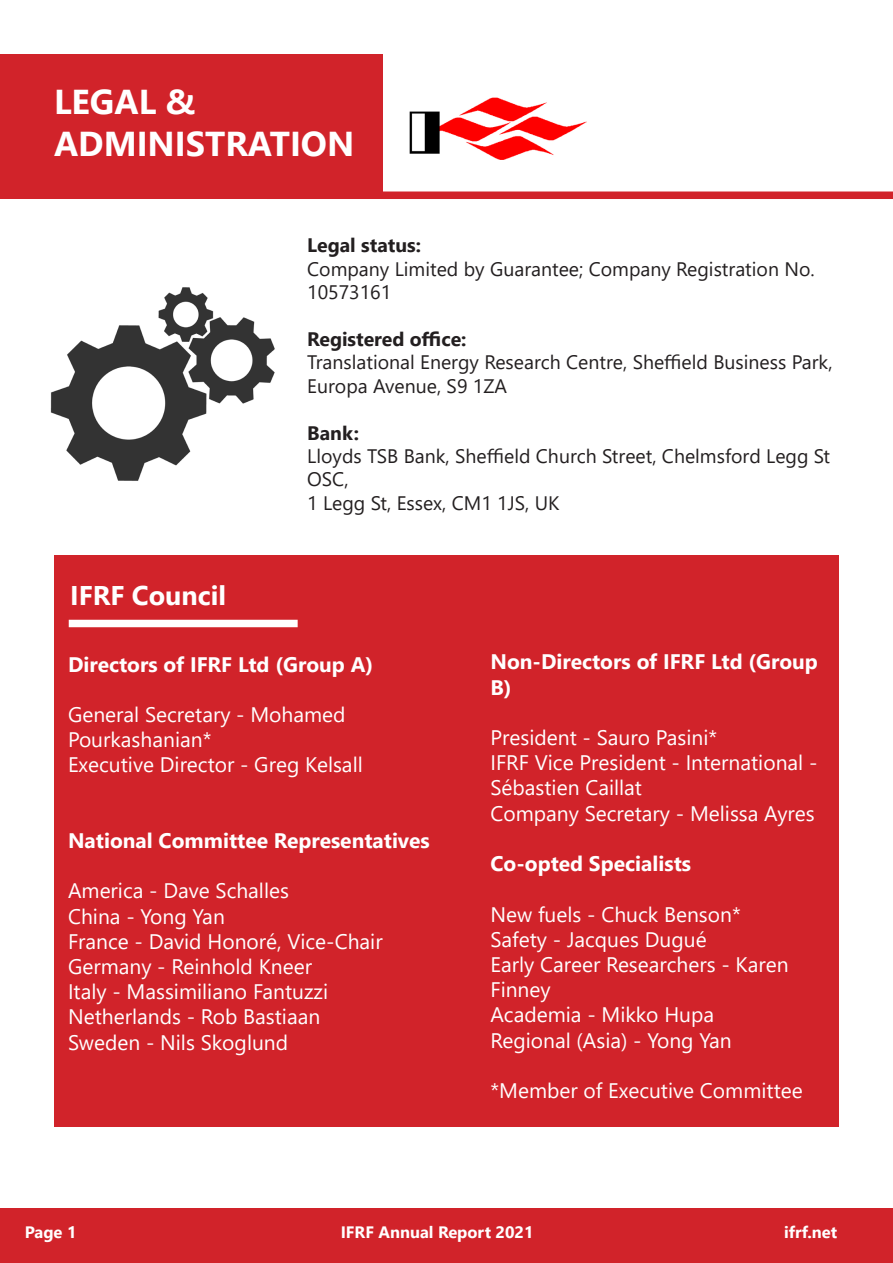
<style>
.page{position:relative;width:893px;height:1263px;background:#fff}
.page>*{position:absolute;margin:0;border:0;box-sizing:border-box;transform-origin:0 0}
.t1{font:700 34.5px "Segoe UI";color:#fff}
.t2{font:700 27px "Segoe UI";color:#fff}
.t3{font:21px/25.2px "Segoe UI";color:#fff}
.t4{font:700 21px/25.2px "Segoe UI";color:#fff}
.t5{font:19.5px/23.4px "Segoe UI";color:#231f20}
.t6{font:700 19.5px "Segoe UI";color:#231f20}
.t7{font:700 16.5px "Segoe UI";color:#fff}
</style>
<div class="page">
<div style="left:0;top:54px;width:383px;height:144px;background:#d1232a"></div>
<div style="left:267px;top:191px;width:626px;height:8px;background:#d1232a"></div>
<img style="left:410px;top:98px;width:177px;height:61px">
<div style="left:54px;top:556px;width:785px;height:571px;background:#d1232a"></div>
<img style="left:50px;top:287px;width:225px;height:194px">
<div style="left:69px;top:620px;width:229px;height:7px;background:#fff"></div>
<div style="left:0;top:1209px;width:893px;height:54px;background:#d1232a"></div>
<p class="t1" style="left:54px;top:70px;width:143px">LEGAL &amp;</p>
<p class="t1" style="left:54px;top:111px;width:302px">ADMINISTRATION</p>
<p class="t2" style="left:70px;top:570px;width:158px">IFRF Council</p>
<p class="t6" style="left:307px;top:227px;width:115px">Legal status:</p>
<p class="t5" style="left:307px;top:255px;width:509px">Company Limited by Guarantee; Company Registration No.<br>10573161</p>
<p class="t6" style="left:307px;top:321px;width:161px">Registered office:</p>
<p class="t5" style="left:307px;top:349px;width:527px">Translational Energy Research Centre, Sheffield Business Park,<br>Europa Avenue, S9 1ZA</p>
<p class="t6" style="left:307px;top:414px;width:53px">Bank:</p>
<p class="t5" style="left:307px;top:443px;width:524px">Lloyds TSB Bank, Sheffield Church Street, Chelmsford Legg St<br>OSC,</p>
<p class="t5" style="left:307px;top:489px;width:254px">1 Legg St, Essex, CM1 1JS, UK</p>
<p class="t4" style="left:68px;top:650px;width:307px">Directors of IFRF Ltd (Group A)</p>
<p class="t3" style="left:68px;top:700px;width:279px">General Secretary - Mohamed<br>Pourkashanian*</p>
<p class="t3" style="left:68px;top:750px;width:296px">Executive Director - Greg Kelsall</p>
<p class="t4" style="left:68px;top:826px;width:363px">National Committee Representatives</p>
<p class="t3" style="left:68px;top:876px;width:222px">America - Dave Schalles</p>
<p class="t3" style="left:68px;top:902px;width:158px">China - Yong Yan</p>
<p class="t3" style="left:68px;top:927px;width:316px">France - David Honoré, Vice-Chair</p>
<p class="t3" style="left:68px;top:952px;width:246px">Germany - Reinhold Kneer</p>
<p class="t3" style="left:68px;top:977px;width:262px">Italy - Massimiliano Fantuzzi</p>
<p class="t3" style="left:68px;top:1002px;width:254px">Netherlands - Rob Bastiaan</p>
<p class="t3" style="left:68px;top:1028px;width:222px">Sweden - Nils Skoglund</p>
<p class="t4" style="left:490px;top:648px;width:329px">Non-Directors of IFRF Ltd (Group<br>B)</p>
<p class="t3" style="left:490px;top:723px;width:228px">President - Sauro Pasini*</p>
<p class="t3" style="left:490px;top:748px;width:329px">IFRF Vice President - International -<br>Sébastien Caillat</p>
<p class="t3" style="left:490px;top:799px;width:326px">Company Secretary - Melissa Ayres</p>
<p class="t4" style="left:490px;top:849px;width:202px">Co-opted Specialists</p>
<p class="t3" style="left:490px;top:899px;width:252px">New fuels - Chuck Benson*</p>
<p class="t3" style="left:490px;top:925px;width:218px">Safety - Jacques Dugué</p>
<p class="t3" style="left:490px;top:950px;width:300px">Early Career Researchers - Karen<br>Finney</p>
<p class="t3" style="left:490px;top:1000px;width:225px">Academia - Mikko Hupa</p>
<p class="t3" style="left:490px;top:1025px;width:243px">Regional (Asia) - Yong Yan</p>
<p class="t3" style="left:490px;top:1076px;width:314px">*Member of Executive Committee</p>
<p class="t7" style="left:25px;top:1216px;width:53px">Page 1</p>
<p class="t7" style="left:341px;top:1216px;width:194px">IFRF Annual Report 2021</p>
<p class="t7" style="left:784px;top:1216px;width:55px">ifrf.net</p>
</div>
